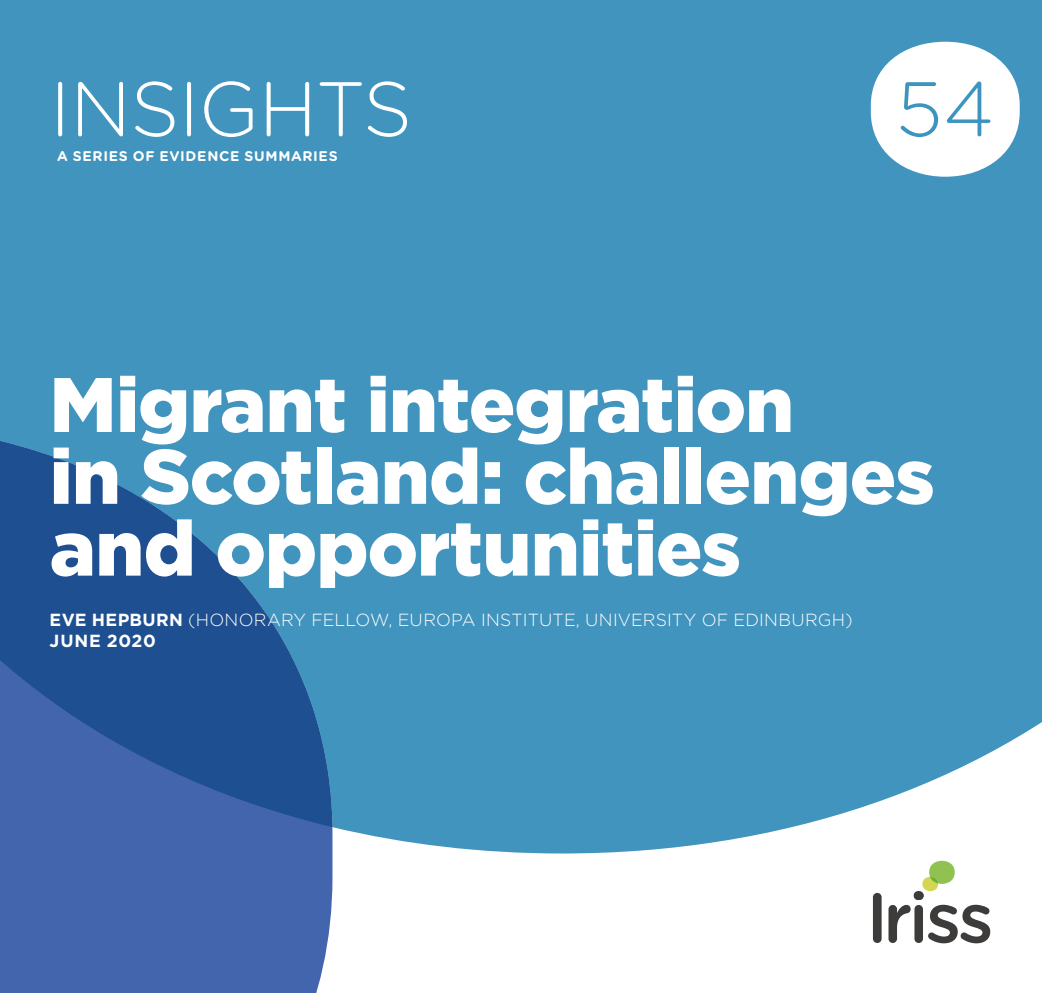
<style>
.page{position:relative;width:1042px;height:993px;background:#fff}
.page>*{position:absolute;margin:0;border:0;box-sizing:border-box;transform-origin:0 0}
.F_issue_title{font:900 77px/71.8px "Gotham";letter-spacing:-.01em;color:#fff}
.t1{font:300 77px "Gotham Rounded";letter-spacing:-.01em;color:#fff}
.t2{font:300 77px "Gotham Rounded";color:#3d95bf}
.F_authoring_info{font:300 17.5px "Gotham";letter-spacing:.01em;color:#fff}
.F_Publication_date{font:700 17.5px "Gotham";letter-spacing:.035em;color:#fff}
.t3{font:700 14px "Gotham Rounded";letter-spacing:.05em;color:#fff}
.s1{font-weight:700}
</style>
<div class="page">
<div style="left:0;top:853px;width:332px;height:139px;background:#4265ad"></div>
<div style="left:0;top:0;width:1042px;height:853px;background:#4194be"></div>
<svg style="left:0;top:423px;width:332px;height:403px;background:#2e66a2"></svg>
<svg style="left:871px;top:42px;width:148px;height:135px"></svg>
<div style="left:873px;top:892px;width:8px;height:50px;background:#3d3c3b;border-radius:4px"></div>
<svg style="left:888px;top:860px;width:102px;height:83px"></svg>
<h1 class="t1" style="left:50px;top:57px;width:364px">INSIGHTS</h1>
<p class="t3" style="left:57px;top:145px;width:282px">A SERIES OF EVIDENCE SUMMARIES</p>
<h1 class="t2" style="left:896px;top:57px;width:100px">54</h1>
<p class="F_issue_title" style="left:50px;top:368px;width:886px">Migrant integration<br>in Scotland: challenges and opportunities</p>
<p class="F_authoring_info" style="left:50px;top:609px;width:804px"><span class="s1">EVE HEPBURN</span> (HONORARY FELLOW, EUROPA INSTITUTE, UNIVERSITY OF EDINBURGH)</p>
<p class="F_Publication_date" style="left:50px;top:629px;width:25px">JUNE</p>
<p class="F_Publication_date" style="left:107px;top:629px;width:50px">2020</p>
</div>
